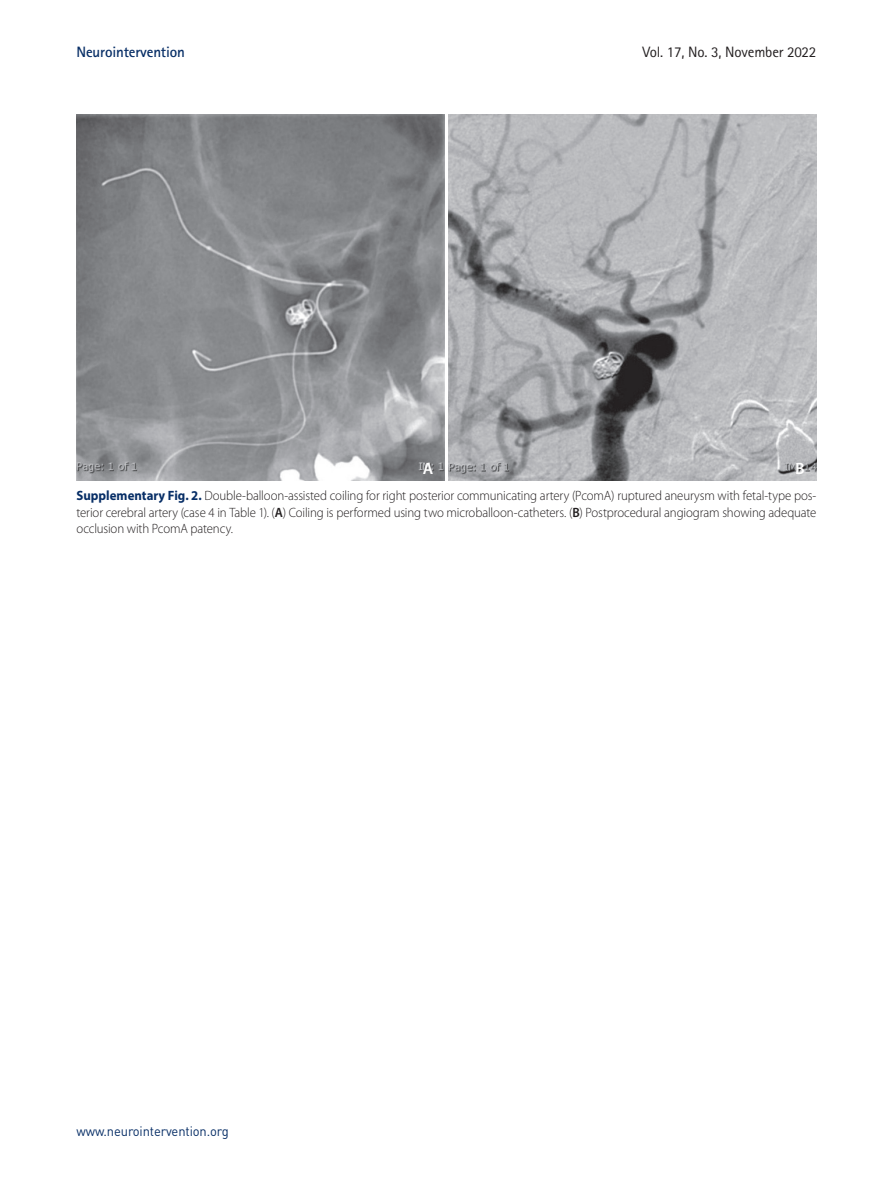
<style>
.page{position:relative;width:893px;height:1191px;background:#fff}
.page>*{position:absolute;margin:0;border:0;box-sizing:border-box;transform-origin:0 0}
.t1{font:600 16.5px "Myriad Pro";color:#fff}
.t2{font:15px "Rotis Sans Serif Std";letter-spacing:-.01em;color:#231f20}
.t3{font:700 15px "Rotis Sans Serif Std";letter-spacing:-.01em;color:#072e66}
.t4{font:300 13.5px/16.2px "Myriad Pro";letter-spacing:-.01em;color:#231f20;text-align:justify;scale:.95 1}
.t5{font:13.5px "DIN Pro";letter-spacing:-.01em;color:#072e66;scale:.96 1}
.s1{font-weight:700;color:#072e66}
.s2{font-weight:600}
</style>
<div class="page">
<img style="left:77px;top:115px;width:367px;height:365px">
<img style="left:449px;top:115px;width:367px;height:365px">
<p class="t3" style="left:77px;top:43px;width:110px">neurointervention</p>
<p class="t2" style="left:643px;top:43px;width:175px">Vol. 17, No. 3, November 2022</p>
<p class="t1" style="left:795px;top:457px;width:11px">B</p>
<p class="t1" style="left:423px;top:457px;width:12px">A</p>
<p class="t4" style="left:77px;top:488px;width:780px"><span class="s1">Supplementary Fig. 2.</span> Double-balloon-assisted coiling for right posterior communicating artery (PcomA) ruptured aneurysm with fetal-type pos&shy;terior cerebral artery (case 4 in Table 1). (<span class="s2">A</span>) Coiling is performed using two microballoon-catheters. (<span class="s2">B</span>) Postprocedural angiogram showing adequate occlusion with PcomA patency.</p>
<p class="t5" style="left:77px;top:1122px;width:160px">www.neurointervention.org</p>
</div>
